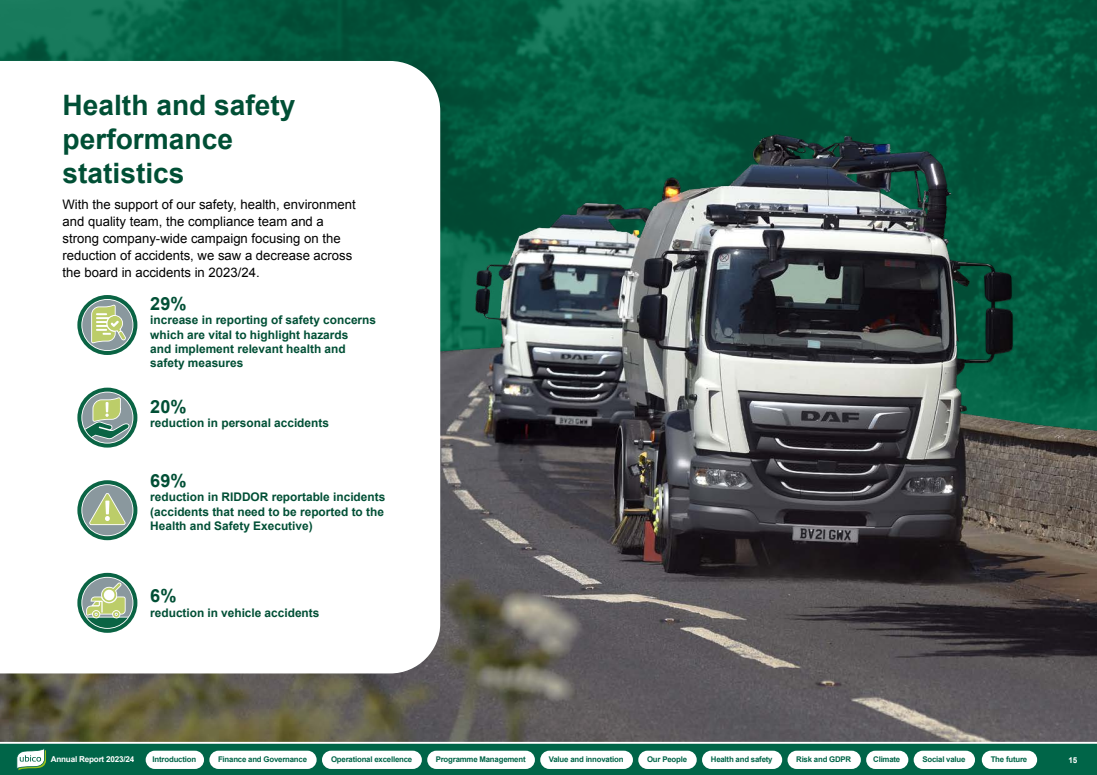
<style>
.page{position:relative;width:1097px;height:775px;background:#fff}
.page>*{position:absolute;margin:0;border:0;box-sizing:border-box;transform-origin:0 0}
.H1_Dark{font:700 28.12px/33.8px "Arial";color:#004f35}
.t1{font:700 18.06px "Arial";color:#004f35}
.t2{font:13.12px/16.9px "Arial";color:#000}
.t3{font:700 11.88px/14.2px "Arial";color:#004f35}
.t4{font:700 8.12px "Arial";letter-spacing:-.025em;color:#fff}
.t5{font:700 7.81px "Arial";letter-spacing:-.025em;color:#006548}
</style>
<div class="page">
<img style="left:0;top:0;width:1096px;height:741px">
<svg style="left:0;top:61px;width:440px;height:612px"></svg>
<svg style="left:76px;top:294px;width:63px;height:62px"></svg>
<svg style="left:76px;top:386px;width:63px;height:63px"></svg>
<svg style="left:76px;top:479px;width:63px;height:62px"></svg>
<svg style="left:76px;top:572px;width:63px;height:62px"></svg>
<div style="left:105px;top:591px;width:8px;height:8px;background:#fff;border-radius:50%"></div>
<div style="left:104px;top:590px;width:10px;height:10px;border:2px solid #fff;border-radius:50%"></div>
<svg style="left:0;top:741px;width:1096px;height:34px;background:#1f745b"></svg>
<svg style="left:16px;top:748px;width:30px;height:22px"></svg>
<div style="left:146px;top:751px;width:58px;height:18px;background:#fff;border-radius:9px"></div>
<div style="left:209px;top:751px;width:107px;height:18px;background:#fff;border-radius:9px"></div>
<div style="left:322px;top:751px;width:100px;height:18px;background:#fff;border-radius:9px"></div>
<div style="left:427px;top:751px;width:108px;height:18px;background:#fff;border-radius:9px"></div>
<div style="left:540px;top:751px;width:93px;height:18px;background:#fff;border-radius:9px"></div>
<div style="left:638px;top:751px;width:58px;height:18px;background:#fff;border-radius:9px"></div>
<div style="left:702px;top:751px;width:80px;height:18px;background:#fff;border-radius:9px"></div>
<div style="left:787px;top:751px;width:73px;height:18px;background:#fff;border-radius:9px"></div>
<div style="left:866px;top:751px;width:42px;height:18px;background:#fff;border-radius:9px"></div>
<div style="left:913px;top:751px;width:61px;height:18px;background:#fff;border-radius:9px"></div>
<div style="left:981px;top:751px;width:55px;height:18px;background:#fff;border-radius:9px"></div>
<h1 class="H1_Dark" style="left:62px;top:90px;width:234px">Health and safety performance</h1>
<h1 class="H1_Dark" style="left:62px;top:157px;width:123px">statistics</h1>
<p class="t2" style="left:62px;top:196px;width:295px">With the support of our safety, health, environment and quality team, the compliance team and a strong company-wide campaign focusing on the reduction of accidents, we saw a decrease across the board in accidents in 2023/24.</p>
<p class="t1" style="left:150px;top:292px;width:38px">29%</p>
<p class="t3" style="left:150px;top:314px;width:227px">increase in reporting of safety concerns which are vital to highlight hazards<br>and implement relevant health and safety measures</p>
<p class="t1" style="left:150px;top:395px;width:38px">20%</p>
<p class="t3" style="left:150px;top:416px;width:180px">reduction in personal accidents</p>
<p class="t1" style="left:150px;top:469px;width:38px">69%</p>
<p class="t3" style="left:150px;top:491px;width:236px;text-align:justify">reduction in RIDDOR reportable incidents (accidents that need to be reported to the Health and Safety Executive)</p>
<p class="t1" style="left:150px;top:584px;width:28px">6%</p>
<p class="t3" style="left:150px;top:606px;width:171px">reduction in vehicle accidents</p>
<p class="t4" style="left:51px;top:754px;width:85px">Annual Report 2023/24</p>
<p class="t5" style="left:153px;top:754px;width:45px">Introduction</p>
<p class="t5" style="left:218px;top:754px;width:90px">Finance and Governance</p>
<p class="t5" style="left:331px;top:754px;width:83px">Operational excellence</p>
<p class="t5" style="left:435px;top:754px;width:91px">Programme Management</p>
<p class="t5" style="left:549px;top:754px;width:76px">Value and innovation</p>
<p class="t5" style="left:647px;top:754px;width:41px">Our People</p>
<p class="t5" style="left:710px;top:754px;width:63px">Health and safety</p>
<p class="t5" style="left:796px;top:754px;width:57px">Risk and GDPR</p>
<p class="t5" style="left:873px;top:754px;width:29px">Climate</p>
<p class="t5" style="left:922px;top:754px;width:45px">Social value</p>
<p class="t5" style="left:990px;top:754px;width:38px">The future</p>
<p class="t4" style="left:1068px;top:755px;width:10px">15</p>
</div>
